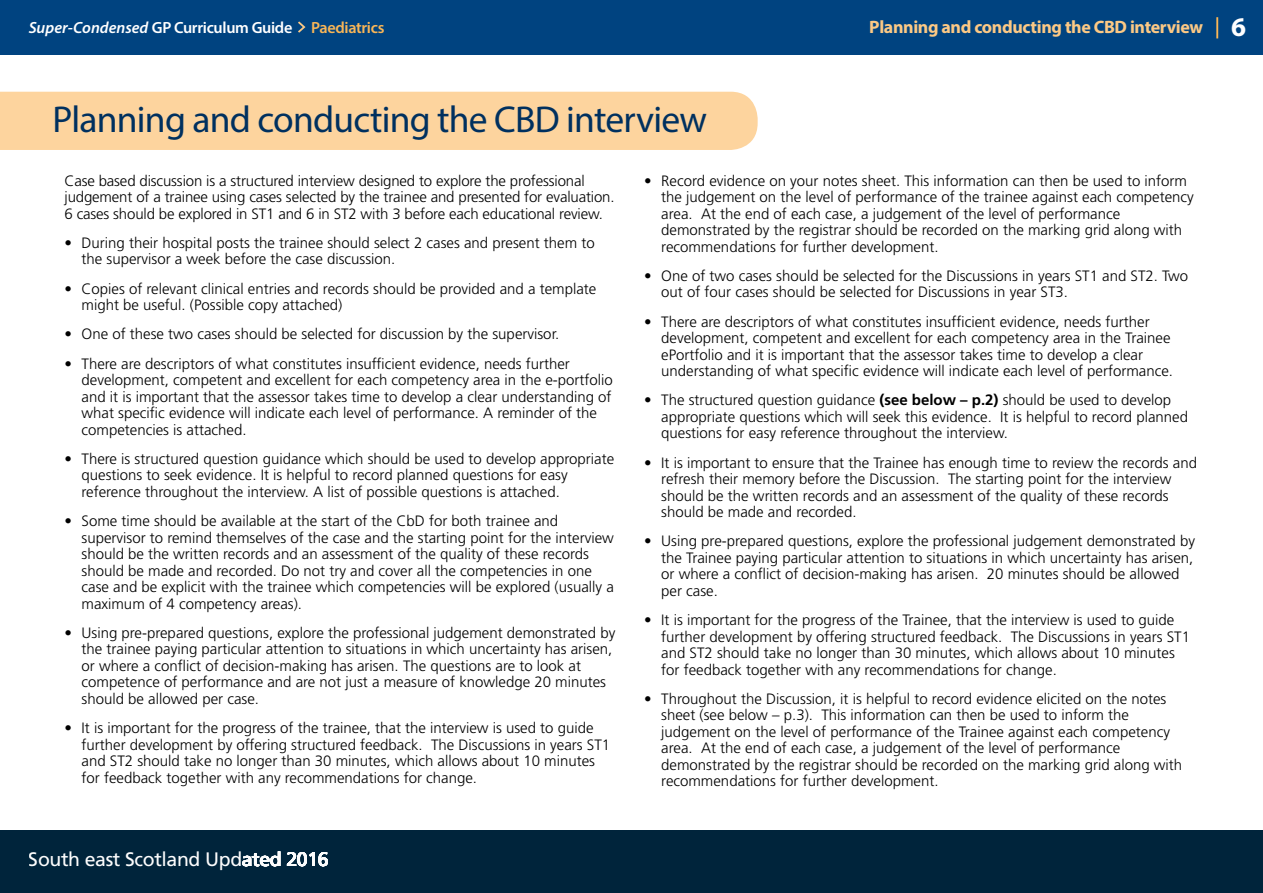
<style>
.page{position:relative;width:1263px;height:893px;background:#fff}
.page>*{position:absolute;margin:0;border:0;box-sizing:border-box;transform-origin:0 0}
.t1{font:37.5px "Myriad Pro";letter-spacing:-.02em;color:#00305f}
.t2{font:700 27px "Myriad Pro";color:#fff}
.t3{font:19.5px "Frutiger LT Std";letter-spacing:-.02em;color:#fff}
.t4{font:700 18px "Myriad Pro";letter-spacing:-.02em;color:#fcc985}
.t5{font:600 16.2px "Myriad Pro";letter-spacing:-.02em;color:#fff}
.t6{font:300 15px/16.5px "Frutiger LT Std";color:#000}
.s1{font-style:italic}
.s2{color:#f9b657}
.s3{font-weight:700}
</style>
<div class="page">
<div style="left:0;top:92px;width:758px;height:58px;background:#fdd49e"></div>
<div style="left:0;top:0;width:1263px;height:54px;background:#004380"></div>
<svg style="left:298px;top:21px;width:8px;height:12px"></svg>
<hr style="left:1216px;top:17px;width:2px;height:21px;background:#f9b657">
<div style="left:0;top:831px;width:1263px;height:62px;background:#00243b"></div>
<p class="t5" style="left:29px;top:17px;width:357px"><span class="s1">Super-Condensed</span> GP Curriculum Guide <span class="s2">Paediatrics</span></p>
<h2 class="t2" style="left:1231px;top:9px;width:16px">6</h2>
<p class="t4" style="left:869px;top:15px;width:335px">Planning and conducting the CBD interview</p>
<h1 class="t1" style="left:52px;top:97px;width:656px">Planning and conducting the CBD interview</h1>
<p class="t6" style="left:64px;top:172px;width:552px">Case based discussion is a structured interview designed to explore the professional judgement of a trainee using cases selected by the trainee and presented for evaluation.<br>6 cases should be explored in ST1 and 6 in ST2 with 3 before each educational review.</p>
<p class="t6" style="left:81px;top:235px;width:515px;text-indent:-17px">• During their hospital posts the trainee should select 2 cases and present them to the supervisor a week before the case discussion.</p>
<p class="t6" style="left:81px;top:280px;width:516px;text-indent:-17px">• Copies of relevant clinical entries and records should be provided and a template might be useful. (Possible copy attached)</p>
<p class="t6" style="left:64px;top:326px;width:496px">• One of these two cases should be selected for discussion by the supervisor.</p>
<p class="t6" style="left:81px;top:355px;width:533px;text-indent:-17px">• There are descriptors of what constitutes insufficient evidence, needs further development, competent and excellent for each competency area in the e-portfolio and it is important that the assessor takes time to develop a clear understanding of what specific evidence will indicate each level of performance. A reminder of the competencies is attached.</p>
<p class="t6" style="left:81px;top:451px;width:534px;text-indent:-17px">• There is structured question guidance which should be used to develop appropriate questions to seek evidence. It is helpful to record planned questions for easy reference throughout the interview. A list of possible questions is attached.</p>
<p class="t6" style="left:81px;top:513px;width:534px;text-indent:-17px">• Some time should be available at the start of the CbD for both trainee and supervisor to remind themselves of the case and the starting point for the interview should be the written records and an assessment of the quality of these records should be made and recorded. Do not try and cover all the competencies in one case and be explicit with the trainee which competencies will be explored (usually a maximum of 4 competency areas).</p>
<p class="t6" style="left:81px;top:625px;width:535px;text-indent:-17px">• Using pre-prepared questions, explore the professional judgement demonstrated by the trainee paying particular attention to situations in which uncertainty has arisen, or where a conflict of decision-making has arisen. The questions are to look at competence of performance and are not just a measure of knowledge 20 minutes should be allowed per case.</p>
<p class="t6" style="left:81px;top:720px;width:530px;text-indent:-17px">• It is important for the progress of the trainee, that the interview is used to guide further development by offering structured feedback. The Discussions in years ST1 and ST2 should take no longer than 30 minutes, which allows about 10 minutes for feedback together with any recommendations for change.</p>
<p class="t6" style="left:661px;top:172px;width:534px;text-indent:-17px">• Record evidence on your notes sheet. This information can then be used to inform the judgement on the level of performance of the trainee against each competency area. At the end of each case, a judgement of the level of performance demonstrated by the registrar should be recorded on the marking grid along with recommendations for further development.</p>
<p class="t6" style="left:661px;top:268px;width:528px;text-indent:-17px">• One of two cases should be selected for the Discussions in years ST1 and ST2. Two out of four cases should be selected for Discussions in year ST3.</p>
<p class="t6" style="left:661px;top:313px;width:513px;text-indent:-17px">• There are descriptors of what constitutes insufficient evidence, needs further development, competent and excellent for each competency area in the Trainee ePortfolio and it is important that the assessor takes time to develop a clear understanding of what specific evidence will indicate each level of performance.</p>
<p class="t6" style="left:661px;top:392px;width:528px;text-indent:-17px">• The structured question guidance <span class="s3">(see below – p.2)</span> should be used to develop appropriate questions which will seek this evidence. It is helpful to record planned questions for easy reference throughout the interview.</p>
<p class="t6" style="left:661px;top:454px;width:537px;text-indent:-17px">• It is important to ensure that the Trainee has enough time to review the records and refresh their memory before the Discussion. The starting point for the interview should be the written records and an assessment of the quality of these records should be made and recorded.</p>
<p class="t6" style="left:661px;top:533px;width:535px;text-indent:-17px">• Using pre-prepared questions, explore the professional judgement demonstrated by the Trainee paying particular attention to situations in which uncertainty has arisen, or where a conflict of decision-making has arisen. 20 minutes should be allowed per case.</p>
<p class="t6" style="left:661px;top:612px;width:530px;text-indent:-17px">• It is important for the progress of the Trainee, that the interview is used to guide further development by offering structured feedback. The Discussions in years ST1 and ST2 should take no longer than 30 minutes, which allows about 10 minutes for feedback together with any recommendations for change.</p>
<p class="t6" style="left:661px;top:691px;width:522px;text-indent:-17px">• Throughout the Discussion, it is helpful to record evidence elicited on the notes sheet (see below – p.3). This information can then be used to inform the judgement on the level of performance of the Trainee against each competency area. At the end of each case, a judgement of the level of performance demonstrated by the registrar should be recorded on the marking grid along with recommendations for further development.</p>
<h3 class="t3" style="left:29px;top:848px;width:301px">South east Scotland Updated 2016</h3>
</div>
